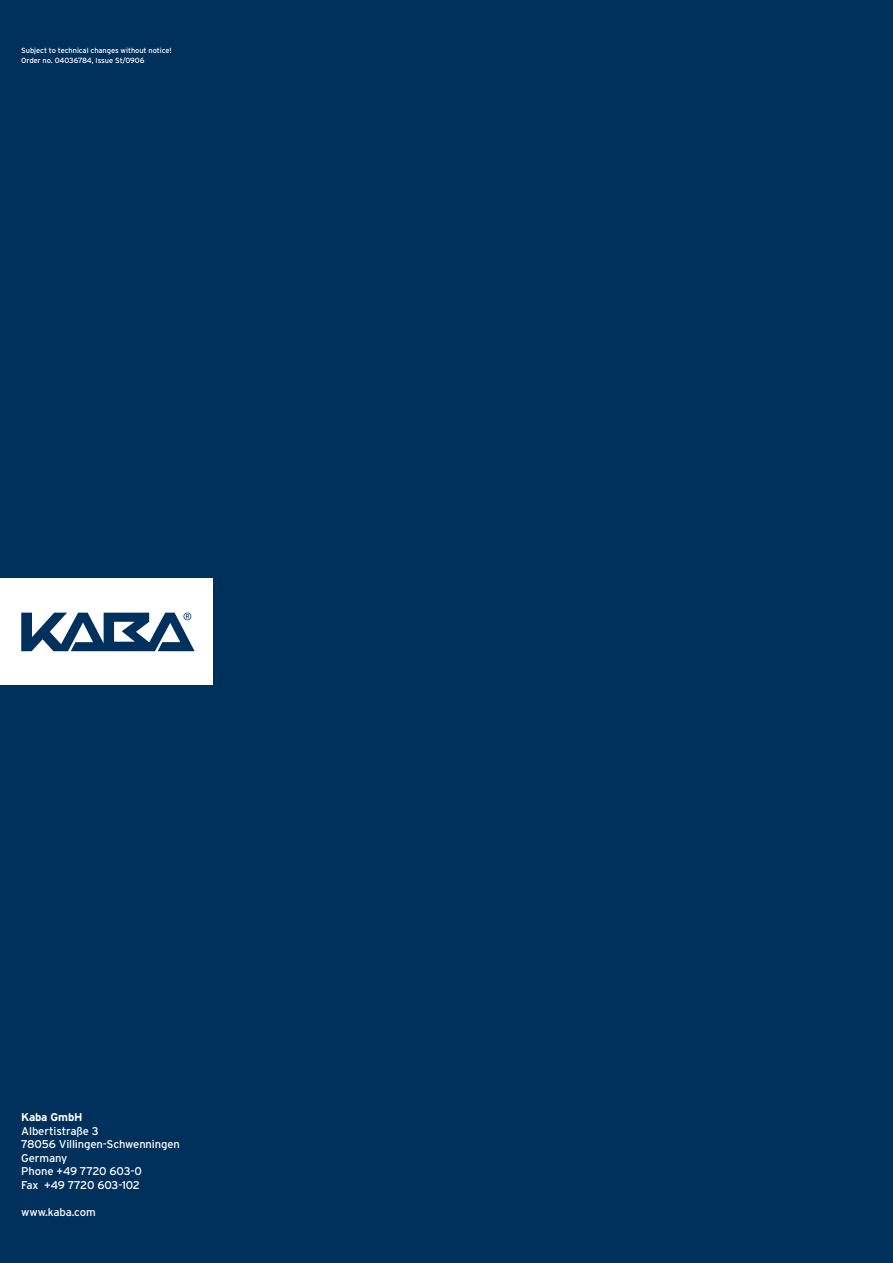
<style>
.page{position:relative;width:893px;height:1263px;background:#00315d}
.page>*{position:absolute;margin:0;border:0;box-sizing:border-box;transform-origin:0 0}
.t1{font:11.25px/13.5px "Interstate";letter-spacing:-.01em;color:#fff}
.t2{font:700 11.25px "Interstate";letter-spacing:-.01em;color:#fff}
.t3{font:7.5px/10.5px "Interstate";letter-spacing:-.01em;color:#fff}
</style>
<div class="page">
<div style="left:0;top:578px;width:213px;height:107px;background:#fff"></div>
<svg style="left:21px;top:612px;width:174px;height:40px"></svg>
<p class="t3" style="left:21px;top:45px;width:152px">Subject to technical changes without notice!<br>Order no. 04036784, Issue St/0906</p>
<p class="t2" style="left:21px;top:1111px;width:63px">Kaba GmbH</p>
<p class="t1" style="left:21px;top:1124px;width:160px">Albertistraße 3<br>78056 Villingen-Schwenningen<br>Germany<br>Phone +49 7720 603-0<br>Fax +49 7720 603-102</p>
<p class="t1" style="left:21px;top:1205px;width:76px">www.kaba.com</p>
</div>
